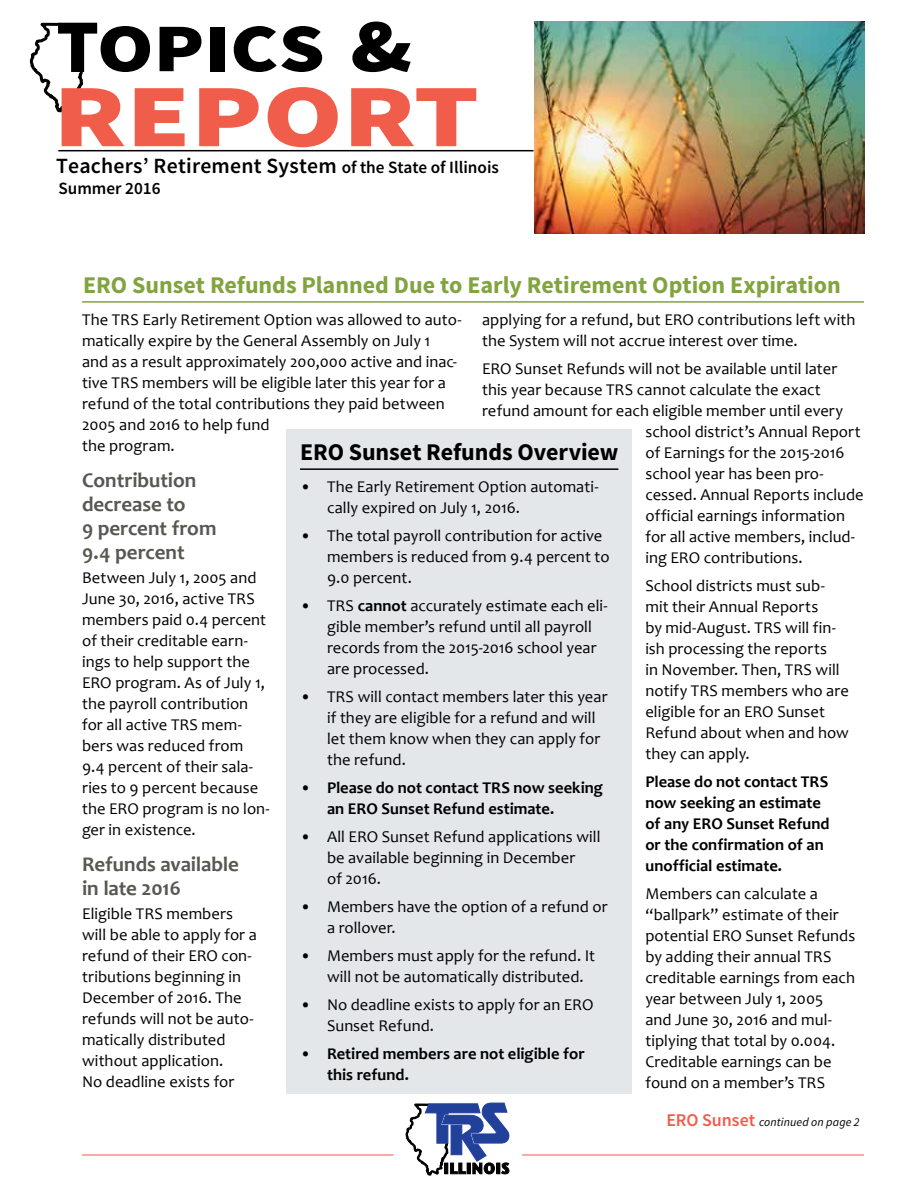
<style>
.page{position:relative;width:918px;height:1188px;background:#fff}
.page>*{position:absolute;margin:0;border:0;box-sizing:border-box;transform-origin:0 0}
.t1{font:900 89.25px "Source Sans Pro";color:#f15d4b;scale:1.3 1}
.t2{font:900 68.25px "Source Sans Pro";color:#000;scale:1.2 1}
.t3{font:700 24px "Source Sans Pro";color:#81a43e}
.t4{font:700 24px "Source Sans Pro";letter-spacing:-.005em;color:#000}
.t5{font:600 21.75px "Source Sans Pro";letter-spacing:.01em;color:#000}
.t6{font:700 21px/24px "Candara";letter-spacing:-.005em;color:#575850}
.t7{font:600 17.25px "Source Sans Pro";color:#000}
.t8{font:16.5px/21px "Candara";letter-spacing:.005em;color:#000}
.t9{font:700 16.5px/21px "Candara";color:#000}
.t10{font:italic 12px "Source Sans Pro";letter-spacing:.01em;color:#000}
.s1{font-size:75.75px}
.s2{font-size:75px}
.s3{font-size:17.25px}
.s4{font-weight:700}
.s5{font-weight:400}
.s6{font-weight:600;font-style:normal;font-size:18px;color:#f15d4b}
</style>
<div class="page">
<hr style="left:82px;top:1155px;width:782px;height:1px;background:#f15d4b">
<hr style="left:82px;top:301px;width:782px;height:2px;background:#81a43e">
<div style="left:287px;top:429px;width:345px;height:665px;background:#e4e7ea"></div>
<hr style="left:300px;top:468px;width:318px;height:2px;background:#000">
<svg style="left:30px;top:22px;width:54px;height:90px"></svg>
<img style="left:534px;top:22px;width:331px;height:211px">
<hr style="left:58px;top:150px;width:476px;height:1px;background:#000">
<svg style="left:391px;top:1102px;width:134px;height:74px"></svg>
<h2 class="t2" style="left:56px;top:4px;width:298px"><span class="s1">T</span>OPICS <span class="s2">&amp;</span></h2>
<h1 class="t1" style="left:53px;top:58px;width:329px">REPORT</h1>
<h3 class="t5" style="left:56px;top:153px;width:444px">Teachers’ Retirement System <span class="s3">of the State of Illinois</span></h3>
<p class="t7" style="left:58px;top:178px;width:104px">Summer 2016</p>
<h3 class="t3" style="left:83px;top:270px;width:759px">ERO Sunset Refunds Planned Due to Early Retirement Option Expiration</h3>
<p class="t8" style="left:82px;top:309px;width:381px">The TRS Early Retirement Option was allowed to auto&shy;matically expire by the General Assembly on July 1<br>and as a result approximately 200,000 active and inac&shy;tive TRS members will be eligible later this year for a refund of the total contributions they paid between 2005 and 2016 to help fund<br>the program.</p>
<p class="t6" style="left:82px;top:468px;width:136px">Contribution decrease to<br>9 percent from<br>9.4 percent</p>
<p class="t8" style="left:82px;top:567px;width:189px">Between July 1, 2005 and<br>June 30, 2016, active TRS members paid 0.4 percent of their creditable earn&shy;ings to help support the<br>ERO program. As of July 1, the payroll contribution for all active TRS mem&shy;bers was reduced from<br>9.4 percent of their sala&shy;ries to 9 percent because the ERO program is no lon&shy;ger in existence.</p>
<p class="t6" style="left:82px;top:852px;width:158px">Refunds available in late 2016</p>
<p class="t8" style="left:82px;top:903px;width:176px">Eligible TRS members will be able to apply for a refund of their ERO con&shy;tributions beginning in<br>December of 2016. The refunds will not be auto&shy;matically distributed without application.<br>No deadline exists for</p>
<p class="t8" style="left:482px;top:309px;width:375px">applying for a refund, but ERO contributions left with the System will not accrue interest over time.</p>
<p class="t8" style="left:482px;top:358px;width:357px">ERO Sunset Refunds will not be available until later</p>
<p class="t8" style="left:482px;top:379px;width:340px">this year because TRS cannot calculate the exact</p>
<p class="t8" style="left:482px;top:400px;width:363px">refund amount for each eligible member until every</p>
<p class="t8" style="left:645px;top:421px;width:217px">school district’s Annual Report</p>
<p class="t8" style="left:645px;top:442px;width:201px">of Earnings for the 2015-2016</p>
<p class="t8" style="left:645px;top:463px;width:180px">school year has been pro-</p>
<p class="t8" style="left:645px;top:484px;width:220px">cessed. Annual Reports include</p>
<p class="t8" style="left:645px;top:505px;width:201px">official earnings information</p>
<p class="t8" style="left:645px;top:526px;width:211px">for all active members, includ-</p>
<p class="t8" style="left:645px;top:547px;width:159px">ing ERO contributions.</p>
<p class="t8" style="left:645px;top:575px;width:205px">School districts must sub&shy;mit their Annual Reports<br>by mid-August. TRS will fin&shy;ish processing the reports<br>in November. Then, TRS will notify TRS members who are eligible for an ERO Sunset<br>Refund about when and how they can apply.</p>
<p class="t9" style="left:645px;top:771px;width:186px">Please do not contact TRS now seeking an estimate of any ERO Sunset Refund or the confirmation of an unofficial estimate.</p>
<p class="t8" style="left:645px;top:883px;width:211px">Members can calculate a “ballpark” estimate of their potential ERO Sunset Refunds by adding their annual TRS creditable earnings from each year between July 1, 2005<br>and June 30, 2016 and mul&shy;tiplying that total by 0.004.<br>Creditable earnings can be found on a member’s TRS</p>
<h3 class="t4" style="left:300px;top:437px;width:320px">ERO Sunset Refunds Overview</h3>
<p class="t8" style="left:327px;top:476px;width:273px;text-indent:-27px">• The Early Retirement Option automati&shy;cally expired on July 1, 2016.</p>
<p class="t8" style="left:327px;top:525px;width:284px;text-indent:-27px">• The total payroll contribution for active members is reduced from 9.4 percent to<br>9.0 percent.</p>
<p class="t8" style="left:327px;top:595px;width:282px;text-indent:-27px">• TRS <span class="s4">cannot</span> accurately estimate each eli&shy;gible member’s refund until all payroll records from the 2015-2016 school year are processed.</p>
<p class="t8" style="left:327px;top:686px;width:282px;text-indent:-27px">• TRS will contact members later this year if they are eligible for a refund and will let them know when they can apply for the refund.</p>
<p class="t9" style="left:327px;top:777px;width:278px;text-indent:-27px"><span class="s5">•</span> Please do not contact TRS now seeking an ERO Sunset Refund estimate.</p>
<p class="t8" style="left:327px;top:826px;width:275px;text-indent:-27px">• All ERO Sunset Refund applications will be available beginning in December<br>of 2016.</p>
<p class="t8" style="left:327px;top:896px;width:282px;text-indent:-27px">• Members have the option of a refund or a rollover.</p>
<p class="t8" style="left:327px;top:945px;width:270px;text-indent:-27px">• Members must apply for the refund. It will not be automatically distributed.</p>
<p class="t8" style="left:327px;top:994px;width:268px;text-indent:-27px">• No deadline exists to apply for an ERO<br>Sunset Refund.</p>
<p class="t9" style="left:327px;top:1043px;width:259px;text-indent:-27px"><span class="s5">•</span> Retired members are not eligible for this refund.</p>
<p class="t10" style="left:666px;top:1114px;width:195px"><span class="s6">ERO Sunset</span> continued on page 2</p>
</div>
